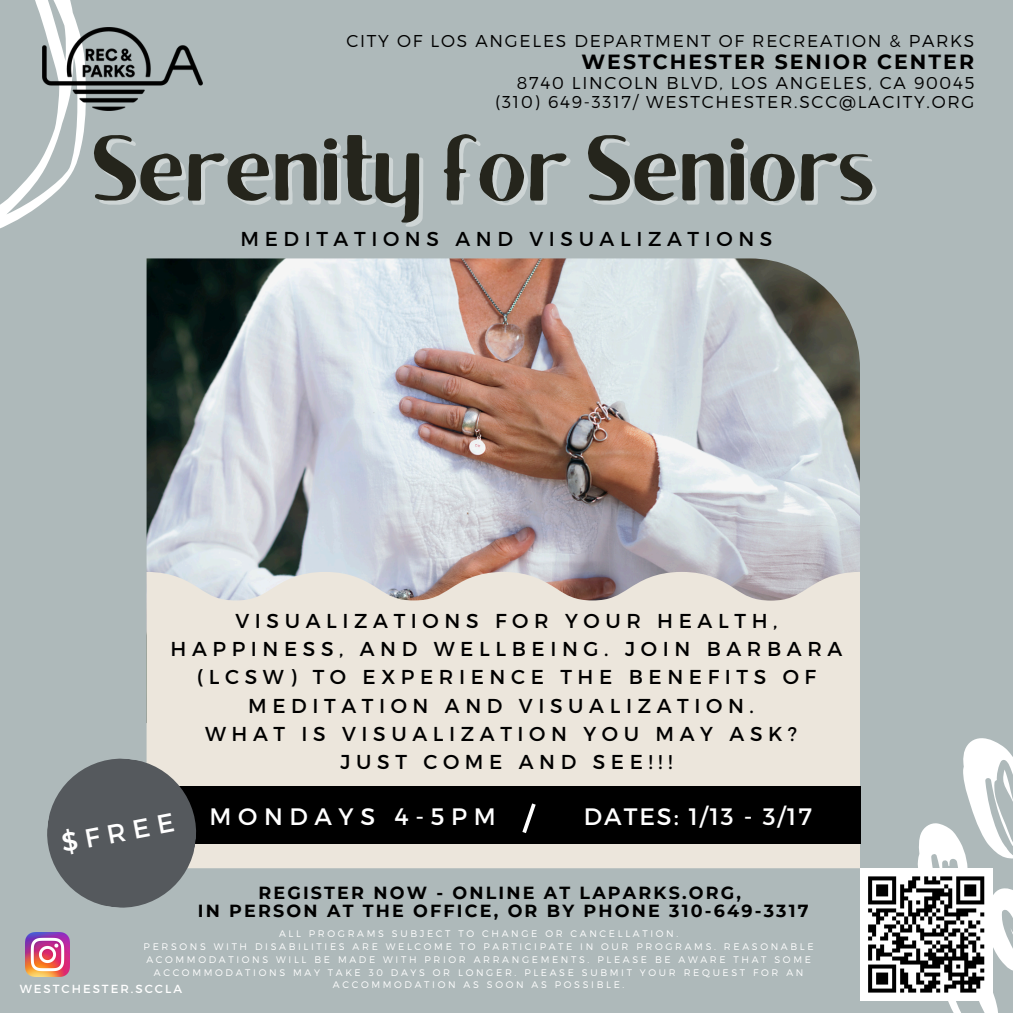
<style>
.page{position:relative;width:1013px;height:1013px;background:#fff}
.page>*{position:absolute;margin:0;border:0;box-sizing:border-box;transform-origin:0 0}
.t1{font:93.75px "Brixton Sans TC";color:#25251c}
.t2{font:26.25px "Montserrat";color:#fff}
.t3{font:23.75px "Montserrat";letter-spacing:.085em;color:#fff}
.t4{font:23.75px "Montserrat";letter-spacing:.28em;color:#fff}
.t5{font:700 20.5px "Montserrat";letter-spacing:.1em;color:#000}
.t6{font:20.12px/28.1px "Montserrat";letter-spacing:.28em;color:#000;text-align:center}
.t7{font:700 17.5px/17.8px "Montserrat";letter-spacing:.125em;color:#000;text-align:center}
.t8{font:300 17.12px/18.8px "Montserrat";letter-spacing:.1em;color:#000;text-align:right}
.t9{font:11.75px "Montserrat";letter-spacing:.17em;color:#fff}
.t10{font:300 9.5px/12.8px "Montserrat";letter-spacing:.28em;color:#fff;text-align:center}
</style>
<div class="page">
<div style="left:0;top:0;width:1012px;height:1012px;background:#aeb9ba"></div>
<svg style="left:0;top:0;width:86px;height:229px"></svg>
<img style="left:43px;top:28px;width:159px;height:82px">
<div style="left:860px;top:868px;width:132px;height:132px;background:#fff"></div>
<svg style="left:864px;top:738px;width:148px;height:274px"></svg>
<img style="left:147px;top:258px;width:712px;height:314px">
<div style="left:147px;top:572px;width:712px;height:296px;background:#ece6dc"></div>
<div style="left:144px;top:786px;width:717px;height:58px;background:#000"></div>
<svg style="left:47px;top:754px;width:154px;height:154px"></svg>
<svg style="left:522px;top:803px;width:14px;height:30px"></svg>
<img style="left:25px;top:932px;width:44px;height:44px">
<p class="t8" style="left:346px;top:31px;width:629px">CITY OF LOS ANGELES DEPARTMENT OF RECREATION &amp; PARKS</p>
<p class="t5" style="left:581px;top:49px;width:394px">WESTCHESTER SENIOR CENTER</p>
<p class="t8" style="left:495px;top:73px;width:480px">8740 LINCOLN BLVD, LOS ANGELES, CA 90045 (310) 649-3317/ WESTCHESTER.SCC@LACITY.ORG</p>
<h3 class="t1" style="left:92px;top:134px;width:783px">Serenity for Seniors</h3>
<h3 class="t6" style="left:240px;top:224px;width:533px">MEDITATIONS AND VISUALIZATIONS</h3>
<p class="t6" style="left:171px;top:606px;width:673px">VISUALIZATIONS FOR YOUR HEALTH,<br>HAPPINESS, AND WELLBEING. JOIN BARBARA (LCSW) TO EXPERIENCE THE BENEFITS OF<br>MEDITATION AND VISUALIZATION.<br>WHAT IS VISUALIZATION YOU MAY ASK?<br>JUST COME AND SEE!!!</p>
<h2 class="t2" style="left:59px;top:826px;width:116px;rotate:-11deg">$FREE</h2>
<h1 class="t4" style="left:209px;top:801px;width:288px">MONDAYS 4-5PM</h1>
<h5 class="t3" style="left:583px;top:801px;width:230px">DATES: 1/13 - 3/17</h5>
<p class="t7" style="left:198px;top:883px;width:612px">REGISTER NOW - ONLINE AT LAPARKS.ORG,<br>IN PERSON AT THE OFFICE, OR BY PHONE 310-649-3317</p>
<h4 class="t10" style="left:279px;top:927px;width:401px">ALL PROGRAMS SUBJECT TO CHANGE OR CANCELLATION.</h4>
<p class="t10" style="left:144px;top:939px;width:671px">PERSONS WITH DISABILITIES ARE WELCOME TO PARTICIPATE IN OUR PROGRAMS. REASONABLE ACOMMODATIONS WILL BE MADE WITH PRIOR ARRANGEMENTS. PLEASE BE AWARE THAT SOME ACCOMMODATIONS MAY TAKE 30 DAYS OR LONGER. PLEASE SUBMIT YOUR REQUEST FOR AN ACCOMMODATION AS SOON AS POSSIBLE.</p>
<h2 class="t9" style="left:20px;top:981px;width:164px">WESTCHESTER.SCCLA</h2>
</div>
